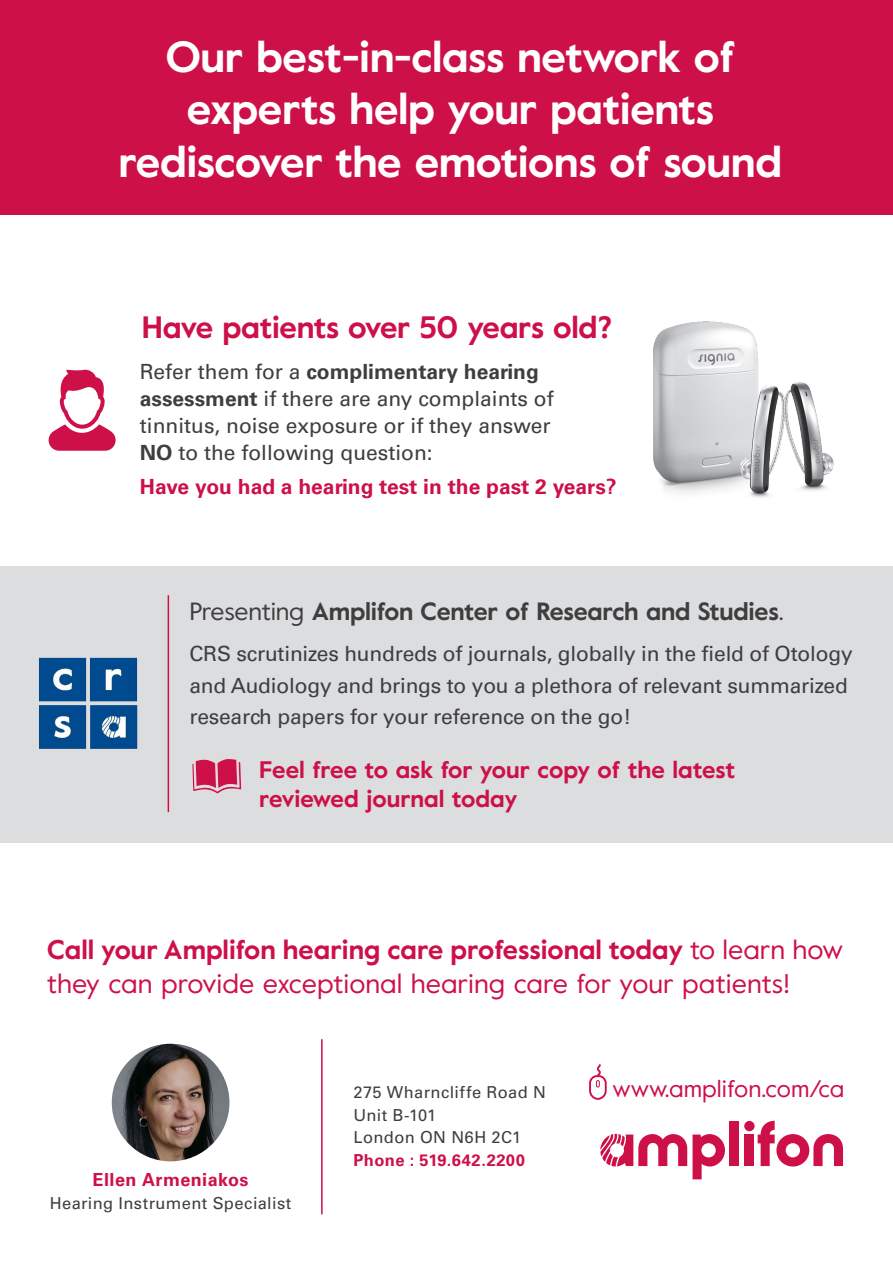
<style>
.page{position:relative;width:893px;height:1263px;background:#fff}
.page>*{position:absolute;margin:0;border:0;box-sizing:border-box;transform-origin:0 0}
.t1{font:700 43.5px/52.5px "Value";letter-spacing:-.01em;color:#fff;text-align:center}
.t2{font:700 30.9px "Value";letter-spacing:-.01em;color:#cd1048}
.t3{font:27px/34.5px "Value";color:#cd1048}
.t4{font:700 24.9px "Value";letter-spacing:-.01em;color:#3e3e3f}
.t5{font:700 24px/28.5px "Value";color:#cd1048}
.t6{font:23.85px "Value";color:#cd1048}
.t7{font:21px/27px "Univers LT Pro 55 Roman";letter-spacing:-.01em;color:#3e3e3f}
.t8{font:700 21px "Univers LT Pro 65";color:#cd1048}
.Titre_paragraphe{font:700 18px "Univers LT Std";letter-spacing:.02em;color:#cd1048}
.Titre_paragraphe-2{font:16.5px/22.5px "Univers LT Std";letter-spacing:.025em;color:#3e3e3f}
.s1{font-family:"Univers LT Pro 65";font-weight:700}
.s2{font-weight:400}
.s3{font-weight:700}
.s4{font-weight:700;color:#cd1048}
</style>
<div class="page">
<div style="left:0;top:0;width:893px;height:215px;background:#cd1048"></div>
<div style="left:0;top:566px;width:893px;height:276px;background:#dcdddf"></div>
<div style="left:730px;top:1121px;width:9px;height:45px;background:#cd1048"></div>
<div style="left:745px;top:1134px;width:9px;height:32px;background:#cd1048"></div>
<div style="left:744px;top:1121px;width:11px;height:10px;background:#cd1048;border-radius:50%"></div>
<svg style="left:600px;top:1134px;width:125px;height:45px"></svg>
<svg style="left:758px;top:1121px;width:85px;height:45px"></svg>
<img style="left:112px;top:1044px;width:117px;height:117px;border-radius:59px">
<hr style="left:321px;top:1039px;width:2px;height:175px;background:#cd1048">
<svg style="left:192px;top:759px;width:49px;height:34px"></svg>
<svg style="left:49px;top:369px;width:67px;height:82px"></svg>
<img style="left:39px;top:657px;width:99px;height:92px">
<hr style="left:168px;top:595px;width:1px;height:217px;background:#cd1048">
<img style="left:653px;top:321px;width:181px;height:177px">
<svg style="left:589px;top:1064px;width:18px;height:36px"></svg>
<p class="t1" style="left:118px;top:30px;width:665px">Our best-in-class network of experts help your patients rediscover the emotions of sound</p>
<p class="t2" style="left:142px;top:305px;width:473px">Have patients over 50 years old?</p>
<p class="t7" style="left:140px;top:357px;width:415px">Refer them for a <span class="s1">complimentary hearing assessment</span> if there are any complaints of tinnitus, noise exposure or if they answer <span class="s1">NO</span> to the following question:</p>
<p class="t8" style="left:140px;top:472px;width:478px">Have you had a hearing test in the past 2 years?</p>
<p class="t4" style="left:189px;top:594px;width:596px"><span class="s2">Presenting</span> Amplifon Center of Research and Studies<span class="s2">.</span></p>
<p class="t7" style="left:189px;top:637px;width:665px;line-height:31.5px">CRS scrutinizes hundreds of journals, globally in the field of Otology and Audiology and brings to you a plethora of relevant summarized research papers for your reference on the go!</p>
<p class="t5" style="left:259px;top:755px;width:477px">Feel free to ask for your copy of the latest reviewed journal today</p>
<p class="t3" style="left:47px;top:931px;width:797px"><span class="s3">Call your Amplifon hearing care professional today</span> to learn how they can provide exceptional hearing care for your patients!</p>
<p class="Titre_paragraphe" style="left:93px;top:1169px;width:157px">Ellen Armeniakos</p>
<p class="Titre_paragraphe-2" style="left:50px;top:1192px;width:243px">Hearing Instrument Specialist</p>
<p class="Titre_paragraphe-2" style="left:353px;top:1081px;width:194px">275 Wharncliffe Road N<br>Unit B-101<br>London ON N6H 2C1<br><span class="s4">Phone : 519.642.2200</span></p>
<p class="t6" style="left:612px;top:1072px;width:233px">www.amplifon.com/ca</p>
</div>
